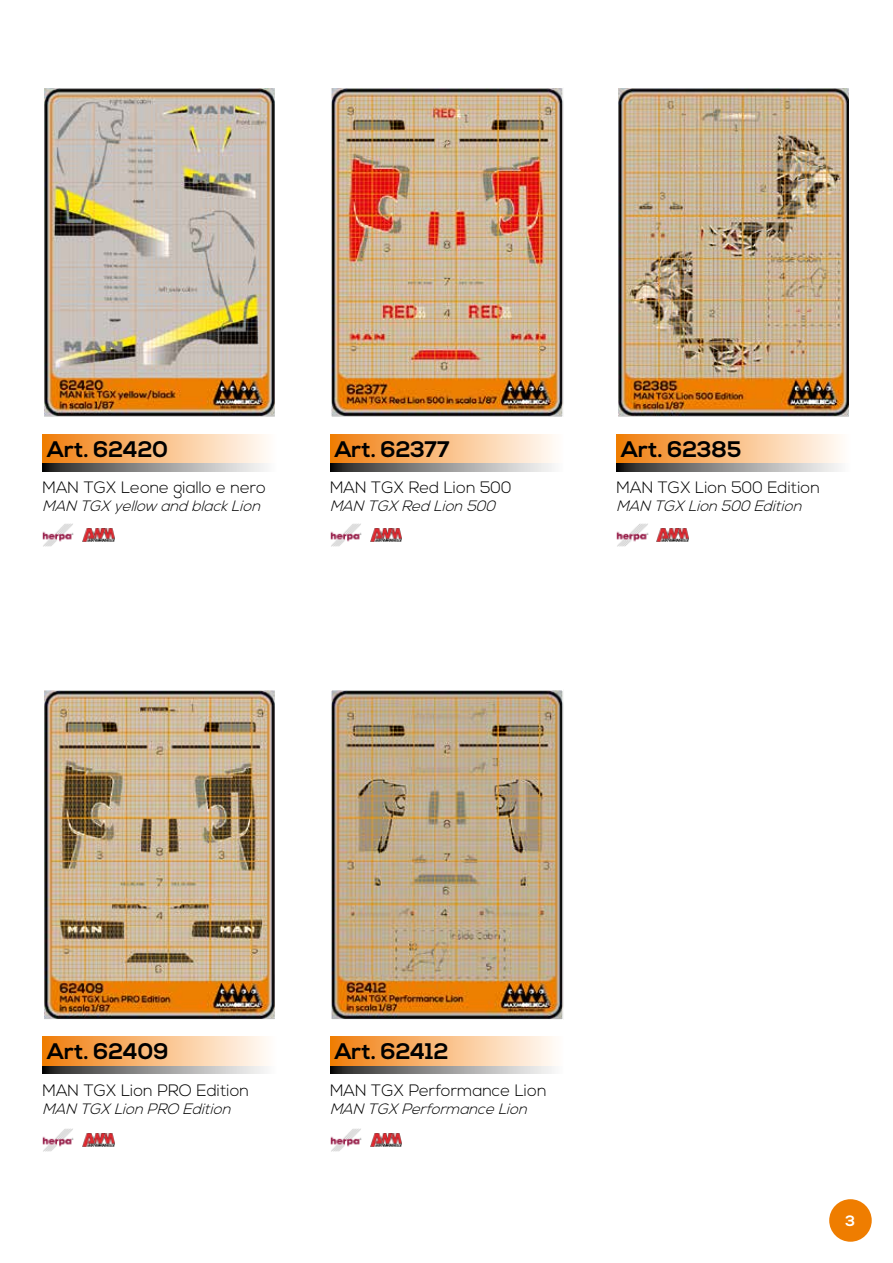
<style>
.page{position:relative;width:893px;height:1263px;background:#fff}
.page>*{position:absolute;margin:0;border:0;box-sizing:border-box;transform-origin:0 0}
.t1{font:700 22.5px "Nexa";color:#000}
.t2{font:300 16.5px "Nexa";color:#000}
.t3{font:italic 300 15px "Nexa";color:#000}
.t4{font:700 15px "Nexa";color:#fff}
</style>
<div class="page">
<div style="left:829px;top:1199px;width:43px;height:43px;background:#ef7d00;border-radius:50%"></div>
<img style="left:46px;top:89px;width:227px;height:326px">
<div style="left:43px;top:86px;width:233px;height:332px;border:2px solid #fff"></div>
<svg style="left:43px;top:463px;width:222px;height:8px;background:#919190"></svg>
<div style="left:43px;top:434px;width:233px;height:29px;background:linear-gradient(to right,#f17f0d,#fff)"></div>
<img style="left:43px;top:523px;width:31px;height:23px">
<img style="left:83px;top:528px;width:31px;height:13px">
<img style="left:620px;top:89px;width:227px;height:326px">
<div style="left:617px;top:86px;width:233px;height:332px;border:2px solid #fff"></div>
<svg style="left:617px;top:463px;width:222px;height:8px;background:#919190"></svg>
<div style="left:617px;top:434px;width:233px;height:29px;background:linear-gradient(to right,#f17f0d,#fff)"></div>
<img style="left:617px;top:523px;width:31px;height:23px">
<img style="left:657px;top:528px;width:31px;height:13px">
<img style="left:333px;top:89px;width:228px;height:326px">
<div style="left:330px;top:86px;width:234px;height:332px;border:2px solid #fff"></div>
<svg style="left:330px;top:463px;width:222px;height:8px;background:#919090"></svg>
<div style="left:330px;top:434px;width:234px;height:29px;background:linear-gradient(to right,#f17e0d,#fff)"></div>
<img style="left:330px;top:523px;width:31px;height:23px">
<img style="left:370px;top:528px;width:32px;height:13px">
<img style="left:46px;top:692px;width:227px;height:325px">
<div style="left:43px;top:689px;width:233px;height:331px;border:2px solid #fff"></div>
<svg style="left:43px;top:1065px;width:224px;height:8px;background:#9f978f"></svg>
<div style="left:43px;top:1036px;width:233px;height:29px;background:linear-gradient(to right,#f17f0d,#fff)"></div>
<img style="left:333px;top:692px;width:228px;height:325px">
<div style="left:330px;top:689px;width:234px;height:331px;border:2px solid #fff"></div>
<svg style="left:330px;top:1065px;width:224px;height:8px;background:#9e978f"></svg>
<div style="left:330px;top:1036px;width:234px;height:29px;background:linear-gradient(to right,#f17e0d,#fff)"></div>
<img style="left:43px;top:1128px;width:31px;height:24px">
<img style="left:83px;top:1133px;width:31px;height:14px">
<img style="left:330px;top:1128px;width:31px;height:24px">
<img style="left:370px;top:1133px;width:32px;height:14px">
<h1 class="t1" style="left:47px;top:436px;width:122px">Art. 62420</h1>
<p class="t2" style="left:43px;top:478px;width:225px">MAN TGX Leone giallo e nero</p>
<p class="t3" style="left:43px;top:497px;width:224px">MAN TGX yellow andblackLion</p>
<h1 class="t1" style="left:335px;top:436px;width:117px">Art. 62377</h1>
<p class="t2" style="left:330px;top:478px;width:183px">MAN TGX Red Lion 500</p>
<p class="t3" style="left:330px;top:497px;width:171px">MAN TGX RedLion500</p>
<h1 class="t1" style="left:621px;top:436px;width:122px">Art. 62385</h1>
<p class="t2" style="left:617px;top:478px;width:205px">MAN TGX Lion 500 Edition</p>
<p class="t3" style="left:617px;top:497px;width:191px">MAN TGX Lion500 Edition</p>
<h1 class="t1" style="left:47px;top:1038px;width:123px">Art. 62409</h1>
<p class="t2" style="left:43px;top:1080px;width:208px">MAN TGX Lion PRO Edition</p>
<p class="t3" style="left:43px;top:1100px;width:194px">MAN TGX LionPRO Edition</p>
<h1 class="t1" style="left:335px;top:1038px;width:115px">Art. 62412</h1>
<p class="t2" style="left:330px;top:1080px;width:218px">MAN TGX Performance Lion</p>
<p class="t3" style="left:330px;top:1100px;width:203px">MAN TGX PerformanceLion</p>
<p class="t4" style="left:845px;top:1212px;width:11px">3</p>
</div>
